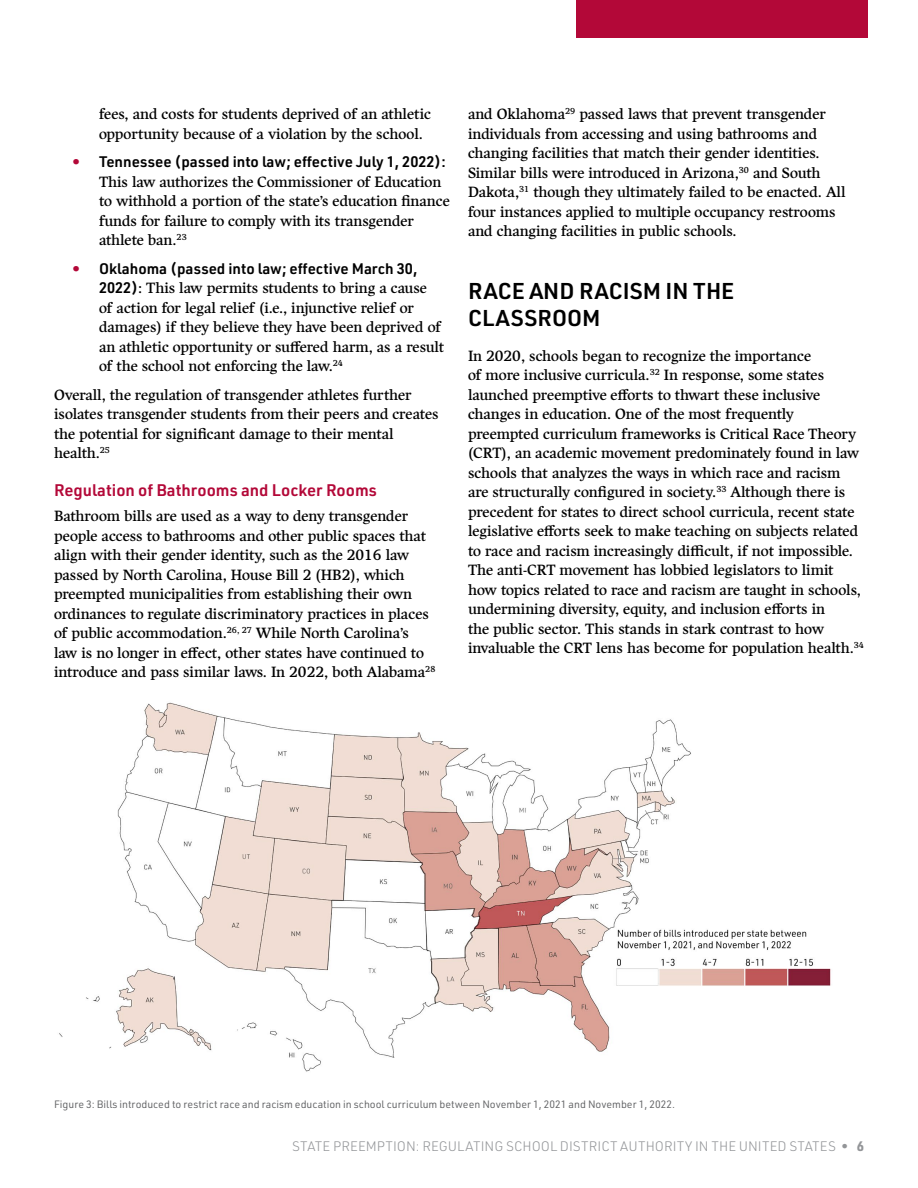
<style>
.page{position:relative;width:918px;height:1188px;background:#fff}
.page>*{position:absolute;margin:0;border:0;box-sizing:border-box;transform-origin:0 0}
.t1{font:600 22.5px/27px "URWDIN";color:#000}
.t2{font:600 16.5px "URWDIN";color:#b30838}
.t3{font:15px/19.5px "Harfang";letter-spacing:-.01em;color:#000}
.t4{font:600 15px "URWDIN";color:#000}
.t5{font:300 13.5px "URWDIN";color:#939598}
.t6{font:10.5px "URWDIN";color:#636466}
.s1{color:#b30838}
.s2{font-family:"URWDIN";font-weight:600}
.s3{font-weight:400}
.s4{font-weight:700}
</style>
<div class="page">
<div style="left:576px;top:0;width:292px;height:38px;background:#b30838"></div>
<img style="left:59px;top:702px;width:772px;height:370px">
<p class="t3" style="left:99px;top:104px;width:334px">fees, and costs for students deprived of an athletic opportunity because of a violation by the school.</p>
<p class="t4" style="left:72px;top:152px;width:375px"><span class="s1">•</span> Tennessee (passed into law; effective July 1, 2022):</p>
<p class="t3" style="left:99px;top:172px;width:352px">This law authorizes the Commissioner of Education to withhold a portion of the state’s education finance funds for failure to comply with its transgender athlete ban.<sup>23</sup></p>
<p class="t4" style="left:72px;top:258px;width:347px"><span class="s1">•</span> Oklahoma (passed into law; effective March 30,</p>
<p class="t3" style="left:99px;top:278px;width:347px"><span class="s2">2022)</span>: This law permits students to bring a cause<br>of action for legal relief (i.e., injunctive relief or damages) if they believe they have been deprived of an athletic opportunity or suffered harm, as a result of the school not enforcing the law.<sup>24</sup></p>
<p class="t3" style="left:54px;top:385px;width:386px">Overall, the regulation of transgender athletes further isolates transgender students from their peers and creates the potential for significant damage to their mental health.<sup>25</sup></p>
<p class="t2" style="left:54px;top:479px;width:324px">Regulation of Bathrooms and Locker Rooms</p>
<p class="t3" style="left:54px;top:506px;width:383px">Bathroom bills are used as a way to deny transgender people access to bathrooms and other public spaces that align with their gender identity, such as the 2016 law passed by North Carolina, House Bill 2 (HB2), which preempted municipalities from establishing their own ordinances to regulate discriminatory practices in places of public accommodation.<sup>26,</sup> <sup>27</sup> While North Carolina’s law is no longer in effect, other states have continued to introduce and pass similar laws. In 2022, both Alabama<sup>28</sup></p>
<p class="t3" style="left:468px;top:104px;width:379px">and Oklahoma<sup>29</sup> passed laws that prevent transgender individuals from accessing and using bathrooms and changing facilities that match their gender identities.<br>Similar bills were introduced in Arizona,<sup>30</sup> and South Dakota,<sup>31</sup> though they ultimately failed to be enacted. All four instances applied to multiple occupancy restrooms and changing facilities in public schools.</p>
<h1 class="t1" style="left:468px;top:277px;width:268px">RACE AND RACISM IN THE<br>CLASSROOM</h1>
<p class="t3" style="left:468px;top:346px;width:397px">In 2020, schools began to recognize the importance<br>of more inclusive curricula.<sup>32</sup> In response, some states launched preemptive efforts to thwart these inclusive changes in education. One of the most frequently preempted curriculum frameworks is Critical Race Theory (CRT), an academic movement predominately found in law schools that analyzes the ways in which race and racism are structurally configured in society.<sup>33</sup> Although there is precedent for states to direct school curricula, recent state legislative efforts seek to make teaching on subjects related to race and racism increasingly difficult, if not impossible.<br>The anti-CRT movement has lobbied legislators to limit how topics related to race and racism are taught in schools, undermining diversity, equity, and inclusion efforts in<br>the public sector. This stands in stark contrast to how invaluable the CRT lens has become for population health.<sup>34</sup></p>
<p class="t6" style="left:54px;top:1097px;width:623px">Figure 3: Bills introduced to restrict race and racism education in school curriculum between November 1, 2021 and November 1, 2022.</p>
<p class="t5" style="left:292px;top:1138px;width:573px">STATE PREEMPTION: REGULATING SCHOOL DISTRICT AUTHORITY IN THE UNITED STATES <span class="s3">•</span> <span class="s4">6</span></p>
</div>
